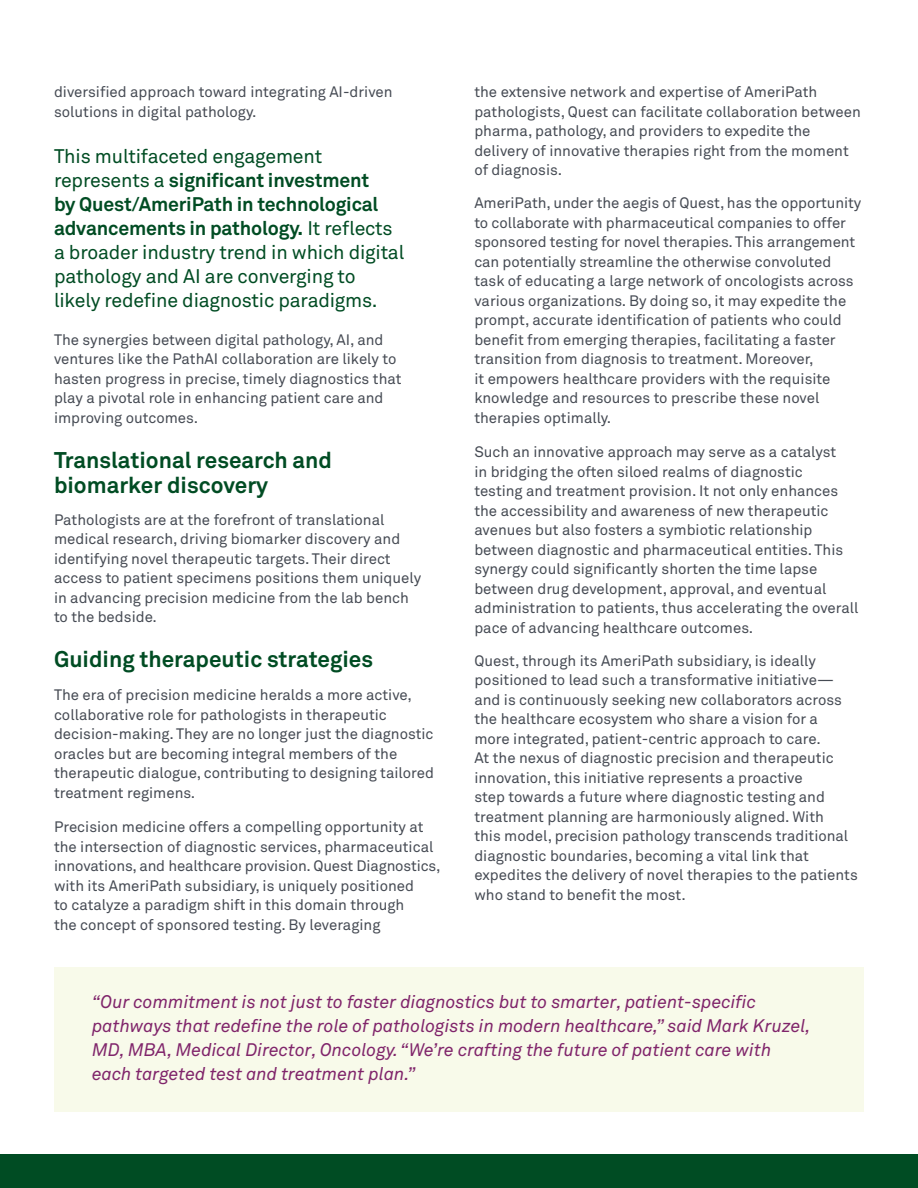
<style>
.page{position:relative;width:918px;height:1188px;background:#fff}
.page>*{position:absolute;margin:0;border:0;box-sizing:border-box;transform-origin:0 0}
.t1{font:700 22.5px/25.5px "Akkurat Pro";color:#004c23}
.t2{font:19.5px/24px "Akkurat Pro";letter-spacing:-.01em;color:#004c23}
.t3{font:italic 18px/24px "Akkurat Pro";color:#80256b}
.t4{font:15px/19.5px "Akkurat Pro";color:#464b54}
.s1{font-weight:700}
</style>
<div class="page">
<div style="left:54px;top:967px;width:810px;height:144px;background:#f8faea"></div>
<div style="left:0;top:1155px;width:918px;height:33px;background:#004c23"></div>
<p class="t4" style="left:54px;top:82px;width:340px">diversified approach toward integrating AI-driven solutions in digital pathology.</p>
<p class="t2" style="left:54px;top:144px;width:352px">This multifaceted engagement represents a <span class="s1">significant investment<br>by Quest/AmeriPath in technological advancements in pathology.</span> It reflects a broader industry trend in which digital pathology and AI are converging to likely redefine diagnostic paradigms.</p>
<p class="t4" style="left:54px;top:330px;width:349px">The synergies between digital pathology, AI, and ventures like the PathAI collaboration are likely to hasten progress in precise, timely diagnostics that play a pivotal role in enhancing patient care and improving outcomes.</p>
<p class="t1" style="left:54px;top:447px;width:280px">Translational research and biomarker discovery</p>
<p class="t4" style="left:54px;top:510px;width:369px">Pathologists are at the forefront of translational medical research, driving biomarker discovery and identifying novel therapeutic targets. Their direct access to patient specimens positions them uniquely in advancing precision medicine from the lab bench to the bedside.</p>
<p class="t1" style="left:54px;top:646px;width:321px">Guiding therapeutic strategies</p>
<p class="t4" style="left:54px;top:685px;width:382px">The era of precision medicine heralds a more active, collaborative role for pathologists in therapeutic decision-making. They are no longer just the diagnostic oracles but are becoming integral members of the therapeutic dialogue, contributing to designing tailored treatment regimens.</p>
<p class="t4" style="left:54px;top:817px;width:388px">Precision medicine offers a compelling opportunity at the intersection of diagnostic services, pharmaceutical innovations, and healthcare provision. Quest Diagnostics, with its AmeriPath subsidiary, is uniquely positioned<br>to catalyze a paradigm shift in this domain through<br>the concept of sponsored testing. By leveraging</p>
<p class="t4" style="left:474px;top:82px;width:388px">the extensive network and expertise of AmeriPath pathologists, Quest can facilitate collaboration between pharma, pathology, and providers to expedite the delivery of innovative therapies right from the moment of diagnosis.</p>
<p class="t4" style="left:474px;top:193px;width:389px">AmeriPath, under the aegis of Quest, has the opportunity to collaborate with pharmaceutical companies to offer sponsored testing for novel therapies. This arrangement can potentially streamline the otherwise convoluted task of educating a large network of oncologists across various organizations. By doing so, it may expedite the prompt, accurate identification of patients who could benefit from emerging therapies, facilitating a faster transition from diagnosis to treatment. Moreover,<br>it empowers healthcare providers with the requisite knowledge and resources to prescribe these novel therapies optimally.</p>
<p class="t4" style="left:474px;top:442px;width:386px">Such an innovative approach may serve as a catalyst<br>in bridging the often siloed realms of diagnostic<br>testing and treatment provision. It not only enhances the accessibility and awareness of new therapeutic avenues but also fosters a symbiotic relationship between diagnostic and pharmaceutical entities. This synergy could significantly shorten the time lapse between drug development, approval, and eventual administration to patients, thus accelerating the overall pace of advancing healthcare outcomes.</p>
<p class="t4" style="left:474px;top:651px;width:385px">Quest, through its AmeriPath subsidiary, is ideally positioned to lead such a transformative initiative— and is continuously seeking new collaborators across the healthcare ecosystem who share a vision for a<br>more integrated, patient-centric approach to care.<br>At the nexus of diagnostic precision and therapeutic innovation, this initiative represents a proactive<br>step towards a future where diagnostic testing and treatment planning are harmoniously aligned. With<br>this model, precision pathology transcends traditional diagnostic boundaries, becoming a vital link that expedites the delivery of novel therapies to the patients who stand to benefit the most.</p>
<p class="t3" style="left:92px;top:990px;width:720px">“Our commitment is not just to faster diagnostics but to smarter, patient-specific pathways that redefine the role of pathologists in modern healthcare,” said Mark Kruzel, MD, MBA, Medical Director, Oncology. “We’re crafting the future of patient care with each targeted test and treatment plan.”</p>
</div>
